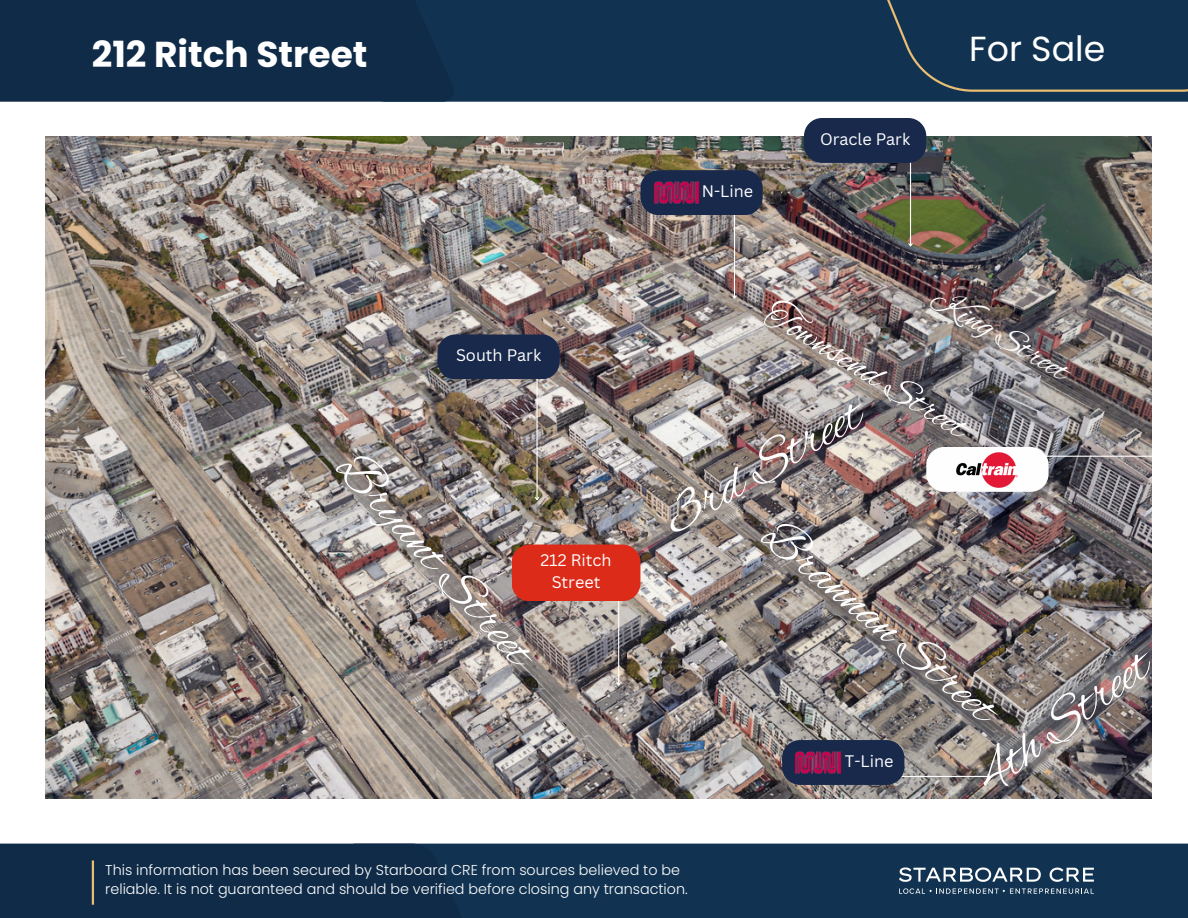
<style>
.page{position:relative;width:1188px;height:918px;background:#fff}
.page>*{position:absolute;margin:0;border:0;box-sizing:border-box;transform-origin:0 0}
.t1{font:55.5px "Alex Brush";color:#fefefe}
.t2{font:52.5px "Alex Brush";color:#fefefe}
.t3{font:51px "Alex Brush";color:#fefefe}
.t4{font:40.2px "Alex Brush";color:#fefefe}
.t5{font:700 36px "Poppins";color:#fff}
.t6{font:35.25px "Alex Brush";color:#fefefe}
.t7{font:34.8px "Poppins";color:#fff}
.t8{font:16.2px/22.5px "Canva Sans";color:#fff;text-align:center}
.t9{font:300 14.25px/19px "Poppins";color:#fefefe}
</style>
<div class="page">
<div style="left:344px;top:844px;width:844px;height:74px;background:#113351"></div>
<div style="left:0;top:844px;width:480px;height:74px;background:#0f2b48"></div>
<div style="left:454px;top:0;width:734px;height:102px;background:#113351"></div>
<div style="left:0;top:0;width:454px;height:102px;background:#0f2b48"></div>
<div style="left:859px;top:0;width:329px;height:92px;background:#113351"></div>
<svg style="left:899px;top:867px;width:142px;height:15px"></svg>
<svg style="left:1050px;top:868px;width:44px;height:14px"></svg>
<svg style="left:899px;top:888px;width:195px;height:6px"></svg>
<hr style="left:92px;top:860px;width:2px;height:45px;background:#e9bd72">
<img style="left:45px;top:137px;width:1106px;height:661px">
<hr style="left:910px;top:118px;width:1px;height:128px;background:#fefefe">
<svg style="left:907px;top:242px;width:7px;height:6px"></svg>
<hr style="left:536px;top:372px;width:2px;height:128px;background:#fefefe">
<svg style="left:534px;top:496px;width:6px;height:6px"></svg>
<hr style="left:734px;top:170px;width:1px;height:128px;background:#fefefe">
<svg style="left:731px;top:294px;width:7px;height:6px"></svg>
<div style="left:640px;top:170px;width:123px;height:45px;background:#18294c;border-radius:18px"></div>
<img style="left:653px;top:181px;width:47px;height:23px">
<hr style="left:618px;top:557px;width:1px;height:128px;background:#fefefe">
<svg style="left:615px;top:681px;width:7px;height:6px"></svg>
<div style="left:512px;top:545px;width:128px;height:56px;background:#dc2b19;border-radius:18px"></div>
<div style="left:437px;top:334px;width:123px;height:45px;background:#18294c;border-radius:18px"></div>
<div style="left:804px;top:118px;width:122px;height:45px;background:#18294c;border-radius:18px"></div>
<hr style="left:1033px;top:456px;width:141px;height:1px;background:#fff">
<div style="left:926px;top:447px;width:123px;height:45px;background:#fefefe;border-radius:18px"></div>
<img style="left:957px;top:452px;width:61px;height:35px">
<hr style="left:862px;top:776px;width:128px;height:1px;background:#fefefe">
<svg style="left:986px;top:773px;width:6px;height:7px"></svg>
<div style="left:782px;top:740px;width:122px;height:45px;background:#18294c;border-radius:18px"></div>
<img style="left:794px;top:751px;width:48px;height:23px">
<p class="t5" style="left:92px;top:29px;width:277px">212 Ritch Street</p>
<h5 class="t8" style="left:456px;top:344px;width:87px">South Park</h5>
<h2 class="t2" style="left:368px;top:439px;width:271px;rotate:48deg">Bryant Street</h2>
<h4 class="t8" style="left:540px;top:548px;width:73px">212 Ritch<br>Street</h4>
<h3 class="t8" style="left:702px;top:180px;width:53px">N-Line</h3>
<p class="t8" style="left:820px;top:127px;width:92px">Oracle Park</p>
<p class="t7" style="left:969px;top:24px;width:138px">For Sale</p>
<p class="t6" style="left:944px;top:278px;width:156px;rotate:30deg">King Stre t</p>
<p class="t4" style="left:780px;top:291px;width:232px;rotate:31deg">Townsend Stre t</p>
<h4 class="t1" style="left:650px;top:495px;width:225px;rotate:-30deg">3rd Stre t</h4>
<h5 class="t3" style="left:787px;top:506px;width:292px;rotate:40deg">Brannan Stre t</h5>
<h1 class="t8" style="left:845px;top:750px;width:50px">T-Line</h1>
<p class="t1" style="left:962px;top:757px;width:206px;rotate:-37deg">4th Stre t</p>
<h5 class="t9" style="left:105px;top:861px;width:584px">This information has been secured by Starboard CRE from sources believed to be reliable. It is not guaranteed and should be verified before closing any transaction.</h5>
</div>
